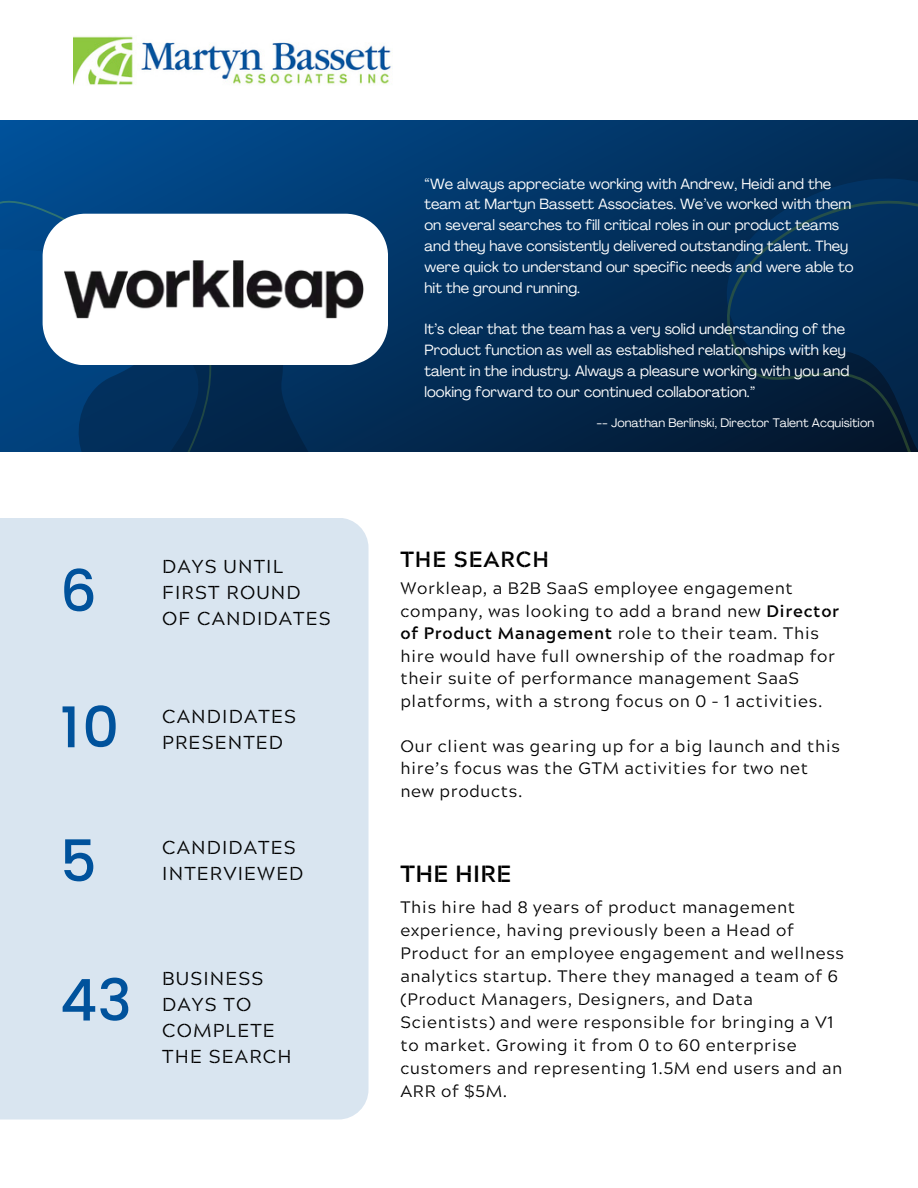
<style>
.page{position:relative;width:918px;height:1188px;background:#fff}
.page>*{position:absolute;margin:0;border:0;box-sizing:border-box;transform-origin:0 0}
.t1{font:500 57.45px "Poppins";color:#00529c}
.t2{font:700 23.4px "Acherus Militant 1";letter-spacing:.015em;color:#000}
.t3{font:700 21.9px "Acherus Militant 1";letter-spacing:.04em;color:#000}
.t4{font:18.75px/25.8px "Acherus Militant 1";letter-spacing:.06em;color:#000}
.t5{font:16.65px/23.1px "Acherus Militant 1";letter-spacing:.04em;color:#000}
.t6{font:14.7px/20.9px "Agrandir";color:#fff}
.t7{font:12.3px "Agrandir";color:#fff}
.s1{font-weight:700}
</style>
<div class="page">
<svg style="left:0;top:120px;width:918px;height:332px;background:#013464"></svg>
<svg style="left:687px;top:164px;width:231px;height:288px;background:#022950"></svg>
<svg style="left:724px;top:194px;width:194px;height:258px;background:#03284c"></svg>
<svg style="left:0;top:197px;width:219px;height:255px;background:#014684"></svg>
<svg style="left:78px;top:365px;width:255px;height:87px;background:#022c56"></svg>
<img style="left:73px;top:36px;width:320px;height:49px">
<svg style="left:43px;top:214px;width:345px;height:151px"></svg>
<div style="left:0;top:518px;width:369px;height:602px;background:#d9e5f0"></div>
<img style="left:65px;top:251px;width:301px;height:75px">
<h1 class="t1" style="left:60px;top:549px;width:38px">6</h1>
<h1 class="t1" style="left:60px;top:685px;width:61px">10</h1>
<h1 class="t1" style="left:60px;top:819px;width:38px">5</h1>
<p class="t4" style="left:162px;top:553px;width:140px">DAYS UNTIL<br>FIRST ROUND</p>
<p class="t4" style="left:162px;top:604px;width:170px">OF CANDIDATES</p>
<p class="t4" style="left:162px;top:703px;width:135px">CANDIDATES<br>PRESENTED</p>
<p class="t4" style="left:162px;top:834px;width:143px">CANDIDATES<br>INTERVIEWED</p>
<h1 class="t1" style="left:60px;top:958px;width:73px">43</h1>
<p class="t4" style="left:162px;top:965px;width:131px">BUSINESS<br>DAYS TO<br>COMPLETE<br>THE SEARCH</p>
<p class="t6" style="left:425px;top:173px;width:430px">“We always appreciate working with Andrew, Heidi and the team at Martyn Bassett Associates. We’ve worked with them on several searches to fill critical roles in our product teams and they have consistently delivered outstanding talent. They were quick to understand our specific needs and were able to hit the ground running.</p>
<p class="t6" style="left:425px;top:318px;width:426px">It’s clear that the team has a very solid understanding of the Product function as well as established relationships with key talent in the industry. Always a pleasure working with you and looking forward to our continued collaboration.”</p>
<h3 class="t3" style="left:400px;top:540px;width:150px">THE SEARCH</h3>
<p class="t7" style="left:596px;top:415px;width:279px">-- Jonathan Berlinski, Director Talent Acquisition</p>
<p class="t5" style="left:400px;top:576px;width:440px;line-height:22.5px">Workleap, a B2B SaaS employee engagement company, was looking to add a brand new <span class="s1">Director of Product Management</span> role to their team. This hire would have full ownership of the roadmap for their suite of performance management SaaS platforms, with a strong focus on 0 – 1 activities.</p>
<p class="t5" style="left:400px;top:734px;width:441px;line-height:22.5px">Our client was gearing up for a big launch and this hire’s focus was the GTM activities for two net new products.</p>
<h2 class="t2" style="left:400px;top:854px;width:112px">THE HIRE</h2>
<p class="t5" style="left:400px;top:894px;width:445px">This hire had 8 years of product management experience, having previously been a Head of Product for an employee engagement and wellness analytics startup. There they managed a team of 6 (Product Managers, Designers, and Data Scientists) and were responsible for bringing a V1 to market. Growing it from 0 to 60 enterprise customers and representing 1.5M end users and an ARR of $5M.</p>
</div>
